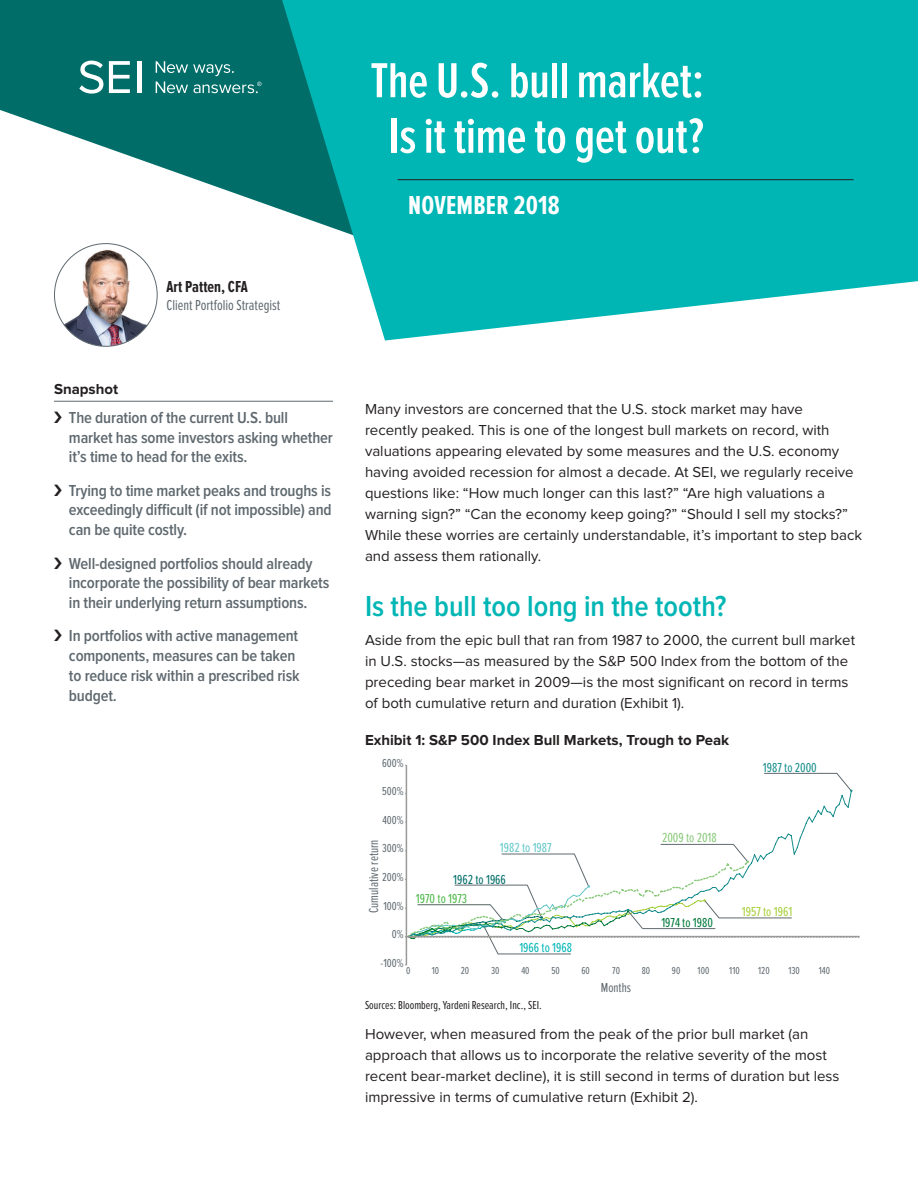
<style>
.page{position:relative;width:918px;height:1188px;background:#fff}
.page>*{position:absolute;margin:0;border:0;box-sizing:border-box;transform-origin:0 0}
.t1{font:600 51px/55.5px "Proxima Nova Ex Cn";letter-spacing:-.005em;color:#fff;text-align:center}
.t2{font:600 30px "Proxima Nova Cond";color:#00b6b5}
.t3{font:700 27px "Proxima Nova Ex Cn";letter-spacing:.01em;color:#fff}
.t4{font:600 16.5px/19.8px "Proxima Nova Cond";letter-spacing:-.01em;color:#5f696f}
.t5{font:700 16.5px "Proxima Nova Ex Cn";color:#231f20}
.t6{font:15px/21px "Proxima Nova";color:#231f20}
.t7{font:700 15px "Proxima Nova";color:#231f20}
.t8{font:15px "Proxima Nova Ex Cn";color:#5f696f}
.t9{font:13.5px "Proxima Nova Ex Cn";color:#5f696f}
.t10{font:13.5px "Proxima Nova Ex Cn";color:#a6ce39}
.t11{font:13.5px "Proxima Nova Ex Cn";color:#00783a}
.t12{font:13.5px "Proxima Nova Ex Cn";color:#006d68}
.t13{font:13.5px "Proxima Nova Ex Cn";color:#00b6b5}
.t14{font:13.5px "Proxima Nova Ex Cn";color:#4cb848}
.t15{font:13.5px "Proxima Nova Ex Cn";color:#65c7c8}
.t16{font:13.5px "Proxima Nova Ex Cn";color:#168d8c}
.t17{font:13.5px "Proxima Nova Ex Cn";color:#88c878}
.t18{font:12px "Proxima Nova Ex Cn";color:#231f20}
.t19{font:12px "Proxima Nova Ex Cn";color:#5f696f}
.t20{font:10.5px "Proxima Nova Ex Cn";color:#5f696f}
</style>
<div class="page">
<hr style="left:764px;top:773px;width:73px;height:1px;background:#5f696f">
<svg style="left:836px;top:772px;width:17px;height:20px"></svg>
<svg style="left:407px;top:791px;width:445px;height:52px"></svg>
<hr style="left:406px;top:765px;width:1px;height:200px;background:#999998">
<svg style="left:405px;top:843px;width:454px;height:112px"></svg>
<svg style="left:0;top:0;width:282px;height:265px;fill:#006d68"></svg>
<svg style="left:282px;top:0;width:636px;height:340px;background:#1dbab9"></svg>
<hr style="left:137px;top:61px;width:4px;height:32px;background:#fff">
<svg style="left:109px;top:61px;width:21px;height:32px"></svg>
<svg style="left:79px;top:61px;width:24px;height:33px"></svg>
<svg style="left:156px;top:61px;width:106px;height:32px;background:#288480"></svg>
<img style="left:54px;top:244px;width:103px;height:102px;border-radius:51px">
<hr style="left:54px;top:401px;width:279px;height:1px;background:#5f696f">
<hr style="left:398px;top:179px;width:456px;height:1px;background:#231f20">
<p class="t5" style="left:167px;top:278px;width:83px">Art Patten, CFA</p>
<p class="t8" style="left:167px;top:297px;width:115px">Client Portfolio Strategist</p>
<p class="t7" style="left:54px;top:382px;width:66px">Snapshot</p>
<p class="t4" style="left:69px;top:408px;width:265px">The duration of the current U.S. bull market has some investors asking whether it’s time to head for the exits.</p>
<p class="t4" style="left:69px;top:481px;width:264px;text-align:justify">Trying to time market peaks and troughs is exceedingly difficult (if not impossible) and can be quite costly.</p>
<p class="t4" style="left:69px;top:554px;width:262px">Well-designed portfolios should already incorporate the possibility of bear markets in their underlying return assumptions.</p>
<p class="t4" style="left:69px;top:627px;width:232px">In portfolios with active management components, measures can be taken to reduce risk within a prescribed risk budget.</p>
<h1 class="t1" style="left:371px;top:54px;width:335px">The U.S. bull market:<br>Is it time to get out?</h1>
<h3 class="t3" style="left:408px;top:190px;width:153px">NOVEMBER 2018</h3>
<p class="t6" style="left:365px;top:399px;width:499px">Many investors are concerned that the U.S. stock market may have<br>recently peaked. This is one of the longest bull markets on record, with valuations appearing elevated by some measures and the U.S. economy having avoided recession for almost a decade. At SEI, we regularly receive questions like: “How much longer can this last?” “Are high valuations a warning sign?” “Can the economy keep going?” “Should I sell my stocks?” While these worries are certainly understandable, it’s important to step back and assess them rationally.</p>
<h2 class="t2" style="left:365px;top:589px;width:363px">Is the bull too long in the tooth?</h2>
<p class="t6" style="left:365px;top:631px;width:492px">Aside from the epic bull that ran from 1987 to 2000, the current bull market in U.S. stocks—as measured by the S&amp;P 500 Index from the bottom of the preceding bear market in 2009—is the most significant on record in terms of both cumulative return and duration (Exhibit 1).</p>
<p class="t7" style="left:365px;top:733px;width:366px">Exhibit 1: S&amp;P 500 Index Bull Markets, Trough to Peak</p>
<p class="t19" style="left:382px;top:756px;width:23px">600%</p>
<p class="t19" style="left:382px;top:785px;width:23px">500%</p>
<p class="t19" style="left:383px;top:813px;width:23px">400%</p>
<p class="t9" style="left:366px;top:913px;width:75px;rotate:-90deg">Cumulative return</p>
<p class="t19" style="left:382px;top:842px;width:23px">300%</p>
<p class="t19" style="left:382px;top:870px;width:23px">200%</p>
<p class="t19" style="left:383px;top:899px;width:22px">100%</p>
<p class="t19" style="left:392px;top:927px;width:13px">0%</p>
<p class="t15" style="left:500px;top:840px;width:53px">1982 to 1987</p>
<p class="t12" style="left:453px;top:872px;width:54px">1962 to 1966</p>
<p class="t14" style="left:416px;top:891px;width:53px">1970 to 1973</p>
<p class="t13" style="left:519px;top:940px;width:54px">1966 to 1968</p>
<p class="t17" style="left:662px;top:830px;width:56px">2009 to 2018</p>
<p class="t16" style="left:763px;top:760px;width:55px">1987 to 2000</p>
<p class="t11" style="left:661px;top:915px;width:53px">1974 to 1980</p>
<p class="t10" style="left:742px;top:905px;width:52px">1957 to 1961</p>
<p class="t19" style="left:381px;top:956px;width:25px">-100%</p>
<p class="t20" style="left:406px;top:965px;width:6px">0</p>
<p class="t20" style="left:432px;top:965px;width:9px">10</p>
<p class="t20" style="left:461px;top:965px;width:10px">20</p>
<p class="t20" style="left:491px;top:965px;width:10px">30</p>
<p class="t20" style="left:521px;top:965px;width:10px">40</p>
<p class="t20" style="left:551px;top:965px;width:10px">50</p>
<p class="t20" style="left:582px;top:965px;width:10px">60</p>
<p class="t20" style="left:612px;top:965px;width:9px">70</p>
<p class="t20" style="left:642px;top:965px;width:10px">80</p>
<p class="t20" style="left:672px;top:965px;width:10px">90</p>
<p class="t20" style="left:698px;top:965px;width:13px">100</p>
<p class="t20" style="left:729px;top:965px;width:12px">110</p>
<p class="t20" style="left:758px;top:965px;width:13px">120</p>
<p class="t20" style="left:788px;top:965px;width:13px">130</p>
<p class="t20" style="left:819px;top:965px;width:13px">140</p>
<p class="t18" style="left:365px;top:999px;width:178px">Sources: Bloomberg, Yardeni Research, Inc., SEI.</p>
<p class="t6" style="left:365px;top:1024px;width:476px">However, when measured from the peak of the prior bull market (an approach that allows us to incorporate the relative severity of the most recent bear-market decline), it is still second in terms of duration but less impressive in terms of cumulative return (Exhibit 2).</p>
<p class="t9" style="left:601px;top:980px;width:32px">Months</p>
</div>
